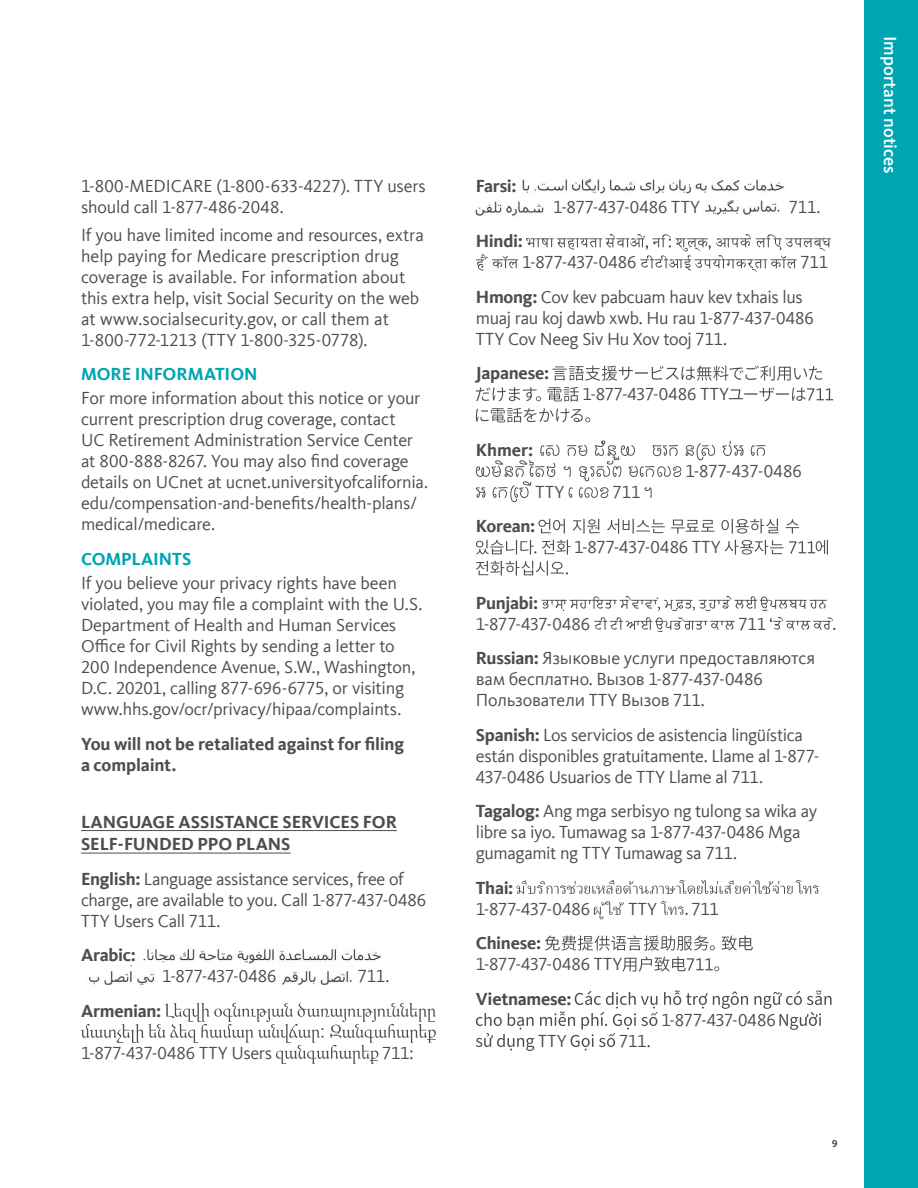
<style>
.page{position:relative;width:918px;height:1188px;background:#fff}
.page>*{position:absolute;margin:0;border:0;box-sizing:border-box;transform-origin:0 0}
._2_Col__Body{font:18px/21px "Kievit Offc Pro";letter-spacing:-.015em;color:#4d4d4f}
._2_Col__Body-2{font:700 18px/21px "Kievit Offc Pro";letter-spacing:-.01em;color:#4d4d4f}
.end_of_sentence{font:18px/21px "Kievit Offc Pro";letter-spacing:-.005em;color:#4d4d4f}
.Khmer{font:18px "Kievit Offc Pro";letter-spacing:-.005em;color:#4d4d4f}
._2_Col__Header{font:700 18px "Kievit Offc Pro";letter-spacing:-.005em;color:#00a5b2}
.t1{font:500 18px "Kievit Offc Pro";color:#fff}
.Khmer-2{font:700 18px "Kievit Offc Pro";letter-spacing:-.015em;color:#4d4d4f}
.t2{font:700 10.5px "Kievit Offc Pro";color:#4d4d4f}
.s1{font-weight:700}
</style>
<div class="page">
<div style="left:864px;top:0;width:54px;height:1188px;background:#00a5b2"></div>
<img style="left:143px;top:949px;width:238px;height:15px">
<img style="left:475px;top:201px;width:69px;height:15px">
<img style="left:705px;top:200px;width:75px;height:15px">
<img style="left:282px;top:971px;width:70px;height:14px">
<img style="left:89px;top:965px;width:66px;height:20px">
<img style="left:522px;top:178px;width:262px;height:16px">
<hr style="left:81px;top:830px;width:316px;height:1px;background:#4d4d4f">
<hr style="left:81px;top:853px;width:210px;height:1px;background:#4d4d4f">
<svg style="left:81px;top:1003px;width:355px;height:61px"></svg>
<svg style="left:476px;top:254px;width:42px;height:17px"></svg>
<svg style="left:526px;top:234px;width:305px;height:38px"></svg>
<svg style="left:552px;top:365px;width:270px;height:16px"></svg>
<svg style="left:476px;top:387px;width:103px;height:15px"></svg>
<svg style="left:729px;top:387px;width:104px;height:14px"></svg>
<svg style="left:476px;top:408px;width:114px;height:15px"></svg>
<svg style="left:476px;top:440px;width:290px;height:62px"></svg>
<svg style="left:538px;top:519px;width:261px;height:15px"></svg>
<svg style="left:476px;top:540px;width:94px;height:15px"></svg>
<svg style="left:725px;top:540px;width:103px;height:15px"></svg>
<svg style="left:476px;top:561px;width:92px;height:15px"></svg>
<svg style="left:541px;top:596px;width:286px;height:15px"></svg>
<svg style="left:594px;top:617px;width:141px;height:15px"></svg>
<svg style="left:770px;top:617px;width:65px;height:13px"></svg>
<svg style="left:517px;top:880px;width:302px;height:14px"></svg>
<svg style="left:594px;top:901px;width:30px;height:18px"></svg>
<svg style="left:661px;top:901px;width:27px;height:14px"></svg>
<svg style="left:545px;top:936px;width:208px;height:36px"></svg>
<svg style="left:476px;top:990px;width:356px;height:61px"></svg>
<p class="end_of_sentence" style="left:81px;top:175px;width:346px">1-800-MEDICARE (1-800-633-4227). TTY users should call 1-877-486-2048.</p>
<p class="_2_Col__Body" style="left:81px;top:224px;width:344px">If you have limited income and resources, extra help paying for Medicare prescription drug coverage is available. For information about this extra help, visit Social Security on the web at www.socialsecurity.gov, or call them at 1-800-772-1213 (TTY 1-800-325-0778).</p>
<p class="_2_Col__Header" style="left:81px;top:363px;width:178px">MORE INFORMATION</p>
<p class="_2_Col__Body" style="left:81px;top:388px;width:349px">For more information about this notice or your current prescription drug coverage, contact<br>UC Retirement Administration Service Center at 800-888-8267. You may also find coverage details on UCnet at ucnet.universityofcalifornia. edu/compensation-and-benefits/health-plans/ medical/medicare.</p>
<p class="_2_Col__Header" style="left:81px;top:548px;width:112px">COMPLAINTS</p>
<p class="_2_Col__Body" style="left:81px;top:572px;width:343px">If you believe your privacy rights have been violated, you may file a complaint with the U.S.<br>Department of Health and Human Services Office for Civil Rights by sending a letter to 200 Independence Avenue, S.W., Washington, D.C. 20201, calling 877-696-6775, or visiting www.hhs.gov/ocr/privacy/hipaa/complaints.</p>
<p class="_2_Col__Body-2" style="left:81px;top:733px;width:325px">You will not be retaliated against for filing a complaint.</p>
<p class="_2_Col__Body-2" style="left:81px;top:810px;width:317px;line-height:22.5px">LANGUAGE ASSISTANCE SERVICES FOR<br>SELF-FUNDED PPO PLANS</p>
<p class="_2_Col__Body" style="left:81px;top:868px;width:347px"><span class="s1">English:</span> Language assistance services, free of charge, are available to you. Call 1-877-437-0486<br>TTY Users Call 711.</p>
<p class="_2_Col__Body-2" style="left:81px;top:944px;width:57px">Arabic:</p>
<p class="_2_Col__Body" style="left:162px;top:965px;width:116px">1-877-437-0486</p>
<p class="_2_Col__Body" style="left:358px;top:965px;width:33px">711.</p>
<p class="_2_Col__Body-2" style="left:81px;top:1000px;width:82px">Armenian:</p>
<p class="_2_Col__Body" style="left:81px;top:1042px;width:193px">1-877-437-0486 TTY Users</p>
<p class="_2_Col__Body" style="left:382px;top:1042px;width:33px">711:</p>
<p class="_2_Col__Body-2" style="left:476px;top:175px;width:42px">Farsi:</p>
<p class="_2_Col__Body" style="left:553px;top:196px;width:148px">1-877-437-0486 TTY</p>
<p class="_2_Col__Body" style="left:789px;top:196px;width:33px">711.</p>
<p class="_2_Col__Body" style="left:522px;top:231px;width:116px;text-indent:-46px"><span class="s1">Hindi:<br></span>1-877-437-0486</p>
<p class="_2_Col__Body" style="left:801px;top:252px;width:29px">711</p>
<p class="_2_Col__Body" style="left:476px;top:286px;width:340px"><span class="s1">Hmong:</span> Cov kev pabcuam hauv kev txhais lus muaj rau koj dawb xwb. Hu rau 1-877-437-0486<br>TTY Cov Neeg Siv Hu Xov tooj 711.</p>
<p class="_2_Col__Body-2" style="left:476px;top:363px;width:75px">Japanese:</p>
<p class="_2_Col__Body" style="left:582px;top:384px;width:148px">1-877-437-0486 TTY</p>
<p class="Khmer-2" style="left:476px;top:439px;width:59px">Khmer:</p>
<p class="Khmer" style="left:535px;top:481px;width:31px">TTY</p>
<p class="Khmer" style="left:613px;top:481px;width:29px">711</p>
<p class="Khmer-2" style="left:476px;top:516px;width:61px">Korean:</p>
<p class="Khmer" style="left:685px;top:460px;width:118px">1-877-437-0486</p>
<p class="Khmer" style="left:574px;top:537px;width:148px">1-877-437-0486 TTY</p>
<p class="_2_Col__Body" style="left:476px;top:592px;width:116px"><span class="s1">Punjabi:<br></span>1-877-437-0486</p>
<p class="_2_Col__Body" style="left:739px;top:613px;width:29px">711</p>
<p class="_2_Col__Body" style="left:476px;top:648px;width:341px"><span class="s1">Russian:</span> Языковые услуги предоставляются вам бесплатно. Вызов 1-877-437-0486<br>Пользователи TTY Вызов 711.</p>
<p class="_2_Col__Body" style="left:476px;top:724px;width:345px"><span class="s1">Spanish:</span> Los servicios de asistencia lingüística están disponibles gratuitamente. Llame al 1-877-<br>437-0486 Usuarios de TTY Llame al 711.</p>
<p class="_2_Col__Body" style="left:476px;top:801px;width:343px"><span class="s1">Tagalog:</span> Ang mga serbisyo ng tulong sa wika ay libre sa iyo. Tumawag sa 1-877-437-0486 Mga gumagamit ng TTY Tumawag sa 711.</p>
<p class="_2_Col__Body" style="left:476px;top:877px;width:116px"><span class="s1">Thai:<br></span>1-877-437-0486</p>
<p class="_2_Col__Body" style="left:628px;top:898px;width:30px">TTY</p>
<p class="_2_Col__Body" style="left:692px;top:898px;width:29px">711</p>
<p class="_2_Col__Body" style="left:476px;top:933px;width:148px"><span class="s1">Chinese:<br></span>1-877-437-0486 TTY</p>
<p class="_2_Col__Body-2" style="left:476px;top:988px;width:97px">Vietnamese:</p>
<p class="_2_Col__Body" style="left:538px;top:1030px;width:30px">TTY</p>
<p class="_2_Col__Body" style="left:619px;top:1030px;width:33px">711.</p>
<p class="_2_Col__Body" style="left:661px;top:1009px;width:116px">1-877-437-0486</p>
<p class="t2" style="left:832px;top:1138px;width:7px">9</p>
<p class="t1" style="left:901px;top:36px;width:139px;rotate:90deg">Important notices</p>
</div>
